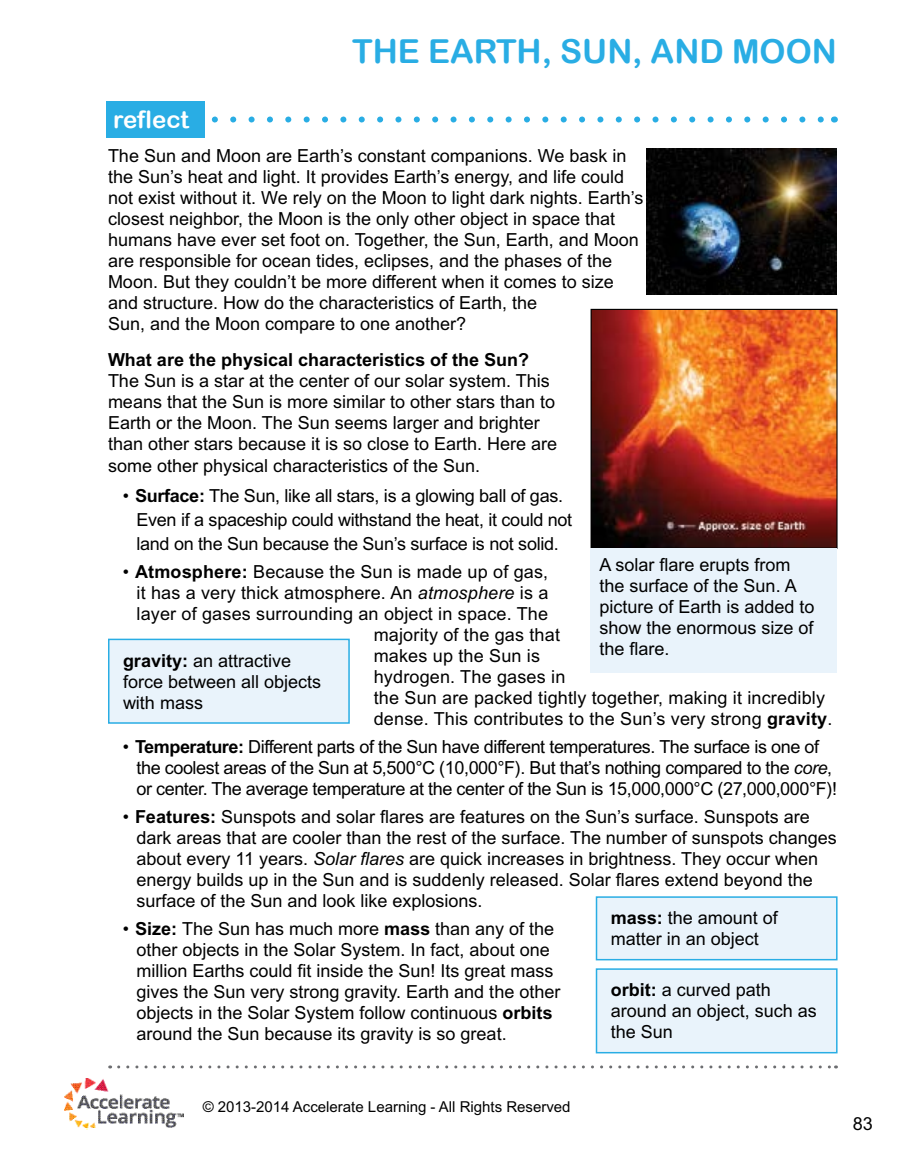
<style>
.page{position:relative;width:918px;height:1175px;background:#fff}
.page>*{position:absolute;margin:0;border:0;box-sizing:border-box;transform-origin:0 0}
.t1{font:33px "Arial Rounded MT Bold";color:#29ade4}
.t2{font:24px "Arial Rounded MT Bold";color:#fff}
.t3{font:18px/21px "Arial MT Std";color:#000}
.t4{font:18px/21px "Arial MT Std";letter-spacing:-.025em;color:#000}
.t5{font:700 18px "Arial MT Std";color:#000}
.t6{font:15px "Arial MT Std";color:#000}
.s1{font-weight:700}
.s2{font-style:italic}
</style>
<div class="page">
<img style="left:65px;top:1078px;width:119px;height:51px">
<svg style="left:215px;top:116px;width:609px;height:6px"></svg>
<div style="left:106px;top:101px;width:99px;height:36px;background:#29ade4"></div>
<img style="left:647px;top:149px;width:190px;height:145px">
<img style="left:593px;top:311px;width:243px;height:235px">
<div style="left:591px;top:309px;width:247px;height:239px;border:1px solid #000"></div>
<div style="left:591px;top:548px;width:246px;height:125px;background:#e9f3fb"></div>
<div style="left:109px;top:639px;width:240px;height:84px;background:#e9f3fb"></div>
<div style="left:108px;top:638px;width:242px;height:85px;border:2px solid #29ade4"></div>
<div style="left:597px;top:897px;width:240px;height:62px;background:#e9f3fb"></div>
<div style="left:596px;top:896px;width:242px;height:64px;border:2px solid #29ade4"></div>
<div style="left:597px;top:969px;width:240px;height:83px;background:#e9f3fb"></div>
<div style="left:596px;top:968px;width:242px;height:85px;border:2px solid #29ade4"></div>
<svg style="left:119px;top:1065px;width:718px;height:3px"></svg>
<h2 class="t2" style="left:113px;top:106px;width:77px">REFLECT</h2>
<h1 class="t1" style="left:352px;top:31px;width:486px">THE EARTH, SUN, AND MOON</h1>
<p class="t3" style="left:108px;top:145px;width:537px">The Sun and Moon are Earth’s constant companions. We bask in the Sun’s heat and light. It provides Earth’s energy, and life could not exist without it. We rely on the Moon to light dark nights. Earth’s closest neighbor, the Moon is the only other object in space that humans have ever set foot on. Together, the Sun, Earth, and Moon are responsible for ocean tides, eclipses, and the phases of the Moon. But they couldn’t be more different when it comes to size and structure. How do the characteristics of Earth, the<br>Sun, and the Moon compare to one another?</p>
<p class="t5" style="left:108px;top:349px;width:423px">What are the physical characteristics of the Sun?</p>
<p class="t3" style="left:108px;top:370px;width:451px">The Sun is a star at the center of our solar system. This means that the Sun is more similar to other stars than to Earth or the Moon. The Sun seems larger and brighter than other stars because it is so close to Earth. Here are some other physical characteristics of the Sun.</p>
<p class="t3" style="left:136px;top:484px;width:437px;line-height:24px;text-indent:-14px">• <span class="s1">Surface:</span> The Sun, like all stars, is a glowing ball of gas.<br>Even if a spaceship could withstand the heat, it could not land on the Sun because the Sun’s surface is not solid.</p>
<p class="t3" style="left:123px;top:561px;width:427px">• <span class="s1">Atmosphere:</span> Because the Sun is made up of gas,</p>
<p class="t3" style="left:136px;top:582px;width:414px">it has a very thick atmosphere. An <span class="s2">atmosphere</span> is a</p>
<p class="t3" style="left:136px;top:603px;width:413px">layer of gases surrounding an object in space. The</p>
<p class="t3" style="left:374px;top:624px;width:188px">majority of the gas that</p>
<p class="t3" style="left:374px;top:645px;width:168px">makes up the Sun is</p>
<p class="t3" style="left:374px;top:666px;width:193px">hydrogen. The gases in</p>
<p class="t3" style="left:374px;top:687px;width:453px">the Sun are packed tightly together, making it incredibly</p>
<p class="t3" style="left:374px;top:708px;width:460px">dense. This contributes to the Sun’s very strong <span class="s1">gravity</span>.</p>
<p class="t4" style="left:136px;top:736px;width:702px;text-indent:-14px">• <span class="s1">Temperature:</span> Different parts of the Sun have different temperatures. The surface is one of the coolest areas of the Sun at 5,500°C (10,000°F). But that’s nothing compared to the <span class="s2">core</span>, or center. The average temperature at the center of the Sun is 15,000,000°C (27,000,000°F)!</p>
<p class="t3" style="left:136px;top:805px;width:702px;text-indent:-14px">• <span class="s1">Features:</span> Sunspots and solar flares are features on the Sun’s surface. Sunspots are dark areas that are cooler than the rest of the surface. The number of sunspots changes about every 11 years. <span class="s2">Solar flares</span> are quick increases in brightness. They occur when energy builds up in the Sun and is suddenly released. Solar flares extend beyond the surface of the Sun and look like explosions.</p>
<p class="t3" style="left:136px;top:917px;width:425px;text-indent:-14px">• <span class="s1">Size:</span> The Sun has much more <span class="s1">mass</span> than any of the other objects in the Solar System. In fact, about one million Earths could fit inside the Sun! Its great mass gives the Sun very strong gravity. Earth and the other objects in the Solar System follow continuous <span class="s1">orbits </span>around the Sun because its gravity is so great.</p>
<p class="t3" style="left:600px;top:554px;width:217px">A solar flare erupts from the surface of the Sun. A picture of Earth is added to show the enormous size of the flare.</p>
<p class="t3" style="left:123px;top:650px;width:200px"><span class="s1">gravity:</span> an attractive force between all objects with mass</p>
<p class="t3" style="left:611px;top:907px;width:169px"><span class="s1">mass:</span> the amount of matter in an object</p>
<p class="t3" style="left:611px;top:979px;width:208px"><span class="s1">orbit:</span> a curved path around an object, such as the Sun</p>
<p class="t6" style="left:203px;top:1098px;width:369px">© 2013-2014 Accelerate Learning - All Rights Reserved</p>
<p class="t3" style="left:853px;top:1113px;width:22px">83</p>
</div>
